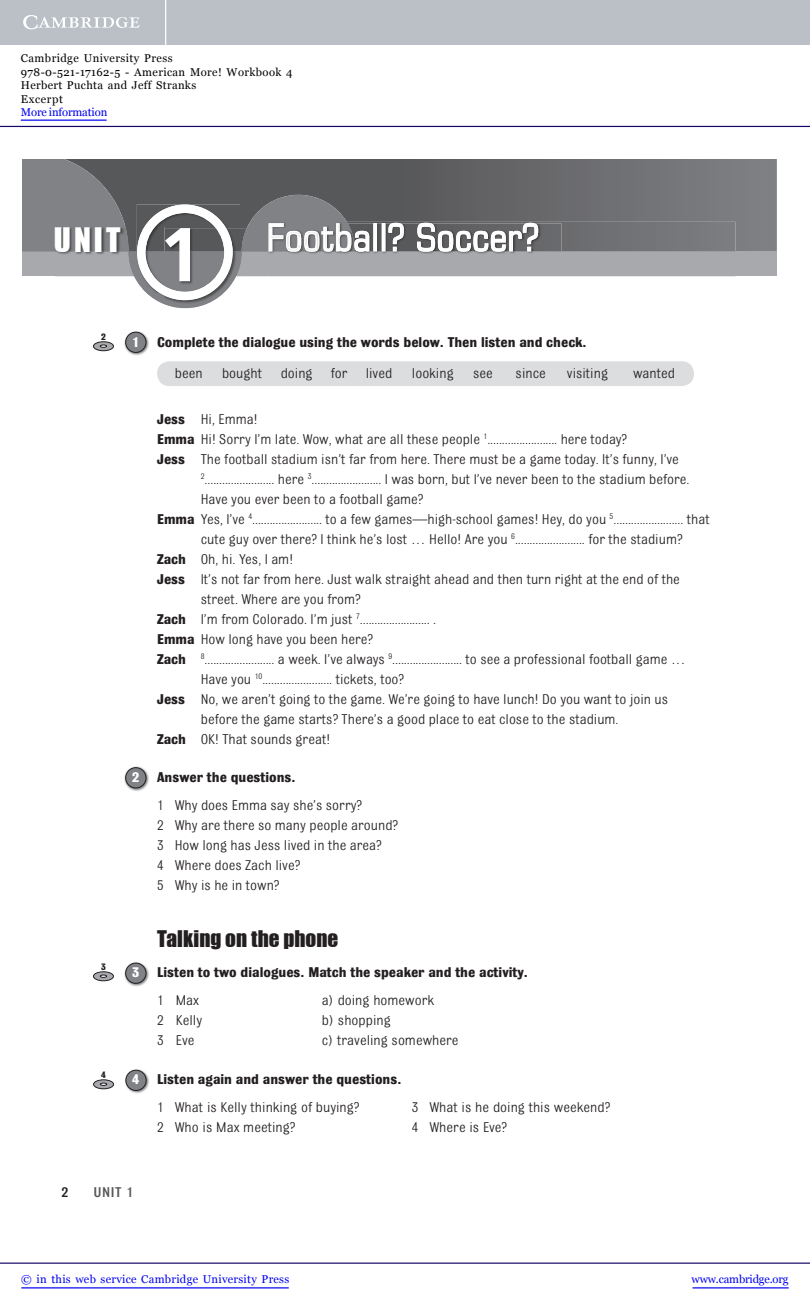
<style>
.page{position:relative;width:810px;height:1305px;background:#fff}
.page>*{position:absolute;margin:0;border:0;box-sizing:border-box;transform-origin:0 0}
.t1{font:700 76.12px "Frutiger";color:#fff}
.t2{font:condensed 37.5px "Eurostile";letter-spacing:.02em;color:#fff}
.t3{font:31.25px "Impact";color:#fff}
.t4{font:21.25px "Impact";color:#231f20}
.t5{font:15px/20px "Bulldog";color:#231f20}
.t6{font:700 15px/28.1px "Bulldog";color:#231f20}
.t7{font:500 15px "Bulldog";color:#57585a}
.t8{font:500 15px "Bulldog";color:#231f20}
.t9{font:11.25px/13.5px "Georgia";letter-spacing:.035em;color:#000}
.t10{font:11.25px "Georgia";letter-spacing:.025em;color:#0000f1}
.t11{font:11.25px "Georgia";letter-spacing:-.015em;color:#0000f1}
.t12{font:11.25px "Georgia";letter-spacing:-.01em;color:#0000f1}
.t13{font:700 10px "Bulldog";color:#231f20}
.s1{color:#fff}
.s2{font-weight:400}
.s3{font-weight:700}
.s4{font-weight:700;color:#fff}
</style>
<div class="page">
<svg style="left:538px;top:159px;width:239px;height:92px;background:#747578"></svg>
<div style="left:22px;top:251px;width:755px;height:25px;background:#a8a9ad"></div>
<img style="left:125px;top:1069px;width:24px;height:25px">
<div style="left:126px;top:1070px;width:20px;height:20px;background:#808285;border-radius:50%"></div>
<div style="left:125px;top:1070px;width:22px;height:21px;border:1px solid #231f20;border-radius:50%"></div>
<img style="left:124px;top:766px;width:25px;height:25px">
<div style="left:126px;top:768px;width:20px;height:20px;background:#808285;border-radius:50%"></div>
<div style="left:125px;top:767px;width:21px;height:21px;border:1px solid #231f20;border-radius:50%"></div>
<div style="left:157px;top:361px;width:537px;height:25px;background:#dcdddf;border-radius:12px"></div>
<img style="left:124px;top:331px;width:25px;height:25px">
<div style="left:126px;top:332px;width:20px;height:20px;background:#808285;border-radius:50%"></div>
<div style="left:125px;top:332px;width:21px;height:21px;border:1px solid #231f20;border-radius:50%"></div>
<svg style="left:93px;top:342px;width:20px;height:9px"></svg>
<div style="left:93px;top:342px;width:21px;height:9px;border:1px solid #231f20;border-radius:50%"></div>
<svg style="left:100px;top:345px;width:7px;height:3px"></svg>
<img style="left:538px;top:222px;width:197px;height:29px">
<img style="left:538px;top:223px;width:24px;height:28px">
<svg style="left:22px;top:159px;width:516px;height:146px"></svg>
<img style="left:165px;top:251px;width:75px;height:57px">
<img style="left:165px;top:228px;width:68px;height:72px">
<img style="left:268px;top:228px;width:49px;height:65px">
<img style="left:269px;top:228px;width:48px;height:23px">
<img style="left:124px;top:962px;width:25px;height:25px">
<div style="left:126px;top:963px;width:20px;height:20px;background:#808285;border-radius:50%"></div>
<div style="left:125px;top:963px;width:21px;height:21px;border:1px solid #231f20;border-radius:50%"></div>
<svg style="left:93px;top:972px;width:20px;height:9px"></svg>
<div style="left:93px;top:972px;width:21px;height:9px;border:1px solid #231f20;border-radius:50%"></div>
<svg style="left:100px;top:975px;width:7px;height:3px"></svg>
<svg style="left:94px;top:1080px;width:20px;height:9px"></svg>
<div style="left:93px;top:1080px;width:21px;height:9px;border:1px solid #231f20;border-radius:50%"></div>
<svg style="left:100px;top:1083px;width:7px;height:3px"></svg>
<hr style="left:0;top:1263px;width:810px;height:1px;background:#150666">
<hr style="left:693px;top:1287px;width:96px;height:1px;background:#0000f1">
<div style="left:0;top:0;width:810px;height:45px;background:#bac0c6"></div>
<svg style="left:23px;top:15px;width:117px;height:14px"></svg>
<hr style="left:165px;top:0;width:1px;height:45px;background:#fff">
<hr style="left:0;top:126px;width:810px;height:1px;background:#150666">
<hr style="left:21px;top:1287px;width:268px;height:1px;background:#0000f1">
<hr style="left:21px;top:120px;width:86px;height:1px;background:#0000f1">
<p class="t9" style="left:21px;top:51px;width:273px">Cambridge University Press<br>978-0-521-17162-5 - American More! Workbook 4<br>Herbert Puchta and Jeff Stranks<br>Excerpt</p>
<p class="t12" style="left:21px;top:106px;width:88px">More information</p>
<h3 class="t3" style="left:54px;top:227px;width:68px">UNIT</h3>
<h1 class="t1" style="left:159px;top:224px;width:44px">1</h1>
<h2 class="t2" style="left:267px;top:224px;width:273px">Football? Soccer?</h2>
<p class="t13" style="left:101px;top:333px;width:6px">2</p>
<p class="t13" style="left:101px;top:963px;width:6px">3</p>
<p class="t13" style="left:101px;top:1071px;width:6px">4</p>
<p class="t6" style="left:175px;top:328px;width:413px;line-height:30.4px;text-indent:-43px"><span class="s1">1</span> Complete the dialogue using the words below. Then listen and check. <span class="s2">been</span></p>
<p class="t5" style="left:222px;top:364px;width:172px">bought doing for lived</p>
<p class="t5" style="left:412px;top:364px;width:43px">looking</p>
<p class="t5" style="left:473px;top:364px;width:21px">see</p>
<p class="t5" style="left:516px;top:364px;width:32px">since</p>
<p class="t5" style="left:567px;top:364px;width:43px">visiting</p>
<p class="t5" style="left:633px;top:364px;width:44px">wanted</p>
<p class="t5" style="left:157px;top:410px;width:102px"><span class="s3">Jess</span> Hi, Emma!</p>
<p class="t5" style="left:157px;top:430px;width:472px"><span class="s3">Emma</span> Hi! Sorry I’m late. Wow, what are all these people <sup>1</sup>........................ here today?</p>
<p class="t5" style="left:157px;top:450px;width:523px"><span class="s3">Jess</span> The football stadium isn’t far from here. There must be a game today. It’s funny, I’ve</p>
<p class="t5" style="left:201px;top:470px;width:490px"><sup>2</sup>........................ here <sup>3</sup>........................ I was born, but I’ve never been to the stadium before.</p>
<p class="t5" style="left:201px;top:490px;width:224px">Have you ever been to a football game?</p>
<p class="t5" style="left:157px;top:510px;width:554px"><span class="s3">Emma</span> Yes, I’ve <sup>4</sup>........................ to a few games—high-school games! Hey, do you <sup>5</sup>........................ that</p>
<p class="t5" style="left:201px;top:530px;width:483px">cute guy over there? I think he’s lost … Hello! Are you <sup>6</sup>........................ for the stadium?</p>
<p class="t5" style="left:157px;top:550px;width:138px"><span class="s3">Zach</span> Oh, hi. Yes, I am!</p>
<p class="t5" style="left:157px;top:570px;width:524px"><span class="s3">Jess</span> It’s not far from here. Just walk straight ahead and then turn right at the end of the</p>
<p class="t5" style="left:201px;top:590px;width:162px">street. Where are you from?</p>
<p class="t5" style="left:157px;top:610px;width:281px"><span class="s3">Zach</span> I’m from Colorado. I’m just <sup>7</sup>........................ .</p>
<p class="t5" style="left:157px;top:630px;width:218px"><span class="s3">Emma</span> How long have you been here?</p>
<p class="t5" style="left:157px;top:650px;width:530px"><span class="s3">Zach</span> <sup>8</sup>........................ a week. I’ve always <sup>9</sup>........................ to see a professional football game …</p>
<p class="t5" style="left:201px;top:670px;width:205px">Have you <sup>10</sup>........................ tickets, too?</p>
<p class="t5" style="left:157px;top:690px;width:513px"><span class="s3">Jess</span> No, we aren’t going to the game. We’re going to have lunch! Do you want to join us</p>
<p class="t5" style="left:201px;top:710px;width:419px">before the game starts? There’s a good place to eat close to the stadium.</p>
<p class="t5" style="left:157px;top:730px;width:175px"><span class="s3">Zach</span> OK! That sounds great!</p>
<p class="t5" style="left:157px;top:765px;width:207px;line-height:28.1px;text-indent:-25px"><span class="s4">2</span> <span class="s3">Answer the questions.<br></span>1 Why does Emma say she’s sorry?</p>
<p class="t5" style="left:157px;top:817px;width:243px">2 Why are there so many people around?<br>3 How long has Jess lived in the area?<br>4 Where does Zach live?<br>5 Why is he in town?</p>
<h3 class="t4" style="left:157px;top:930px;width:183px">Talking on the phone</h3>
<p class="t6" style="left:157px;top:960px;width:372px;text-indent:-25px"><span class="s1">3</span> Listen to two dialogues. Match the speaker and the activity.<br><span class="s2">1 Max</span></p>
<p class="t5" style="left:322px;top:992px;width:114px">a) doing homework</p>
<p class="t5" style="left:157px;top:1012px;width:47px">2 Kelly</p>
<p class="t5" style="left:322px;top:1012px;width:70px">b) shopping</p>
<p class="t5" style="left:157px;top:1032px;width:39px">3 Eve</p>
<p class="t5" style="left:322px;top:1032px;width:138px">c) traveling somewhere</p>
<p class="t6" style="left:157px;top:1066px;width:246px;text-indent:-25px"><span class="s1">4</span> Listen again and answer the questions.<br><span class="s2">1 What is Kelly thinking of buying?</span></p>
<p class="t5" style="left:412px;top:1099px;width:200px">3 What is he doing this weekend?</p>
<p class="t5" style="left:157px;top:1118px;width:140px">2 Who is Max meeting?</p>
<p class="t5" style="left:412px;top:1118px;width:97px">4 Where is Eve?</p>
<p class="t8" style="left:62px;top:1187px;width:8px">2</p>
<p class="t7" style="left:93px;top:1187px;width:41px">UNIT 1</p>
<p class="t10" style="left:21px;top:1272px;width:269px">© in this web service Cambridge University Press</p>
<p class="t11" style="left:692px;top:1272px;width:99px">www.cambridge.org</p>
</div>
